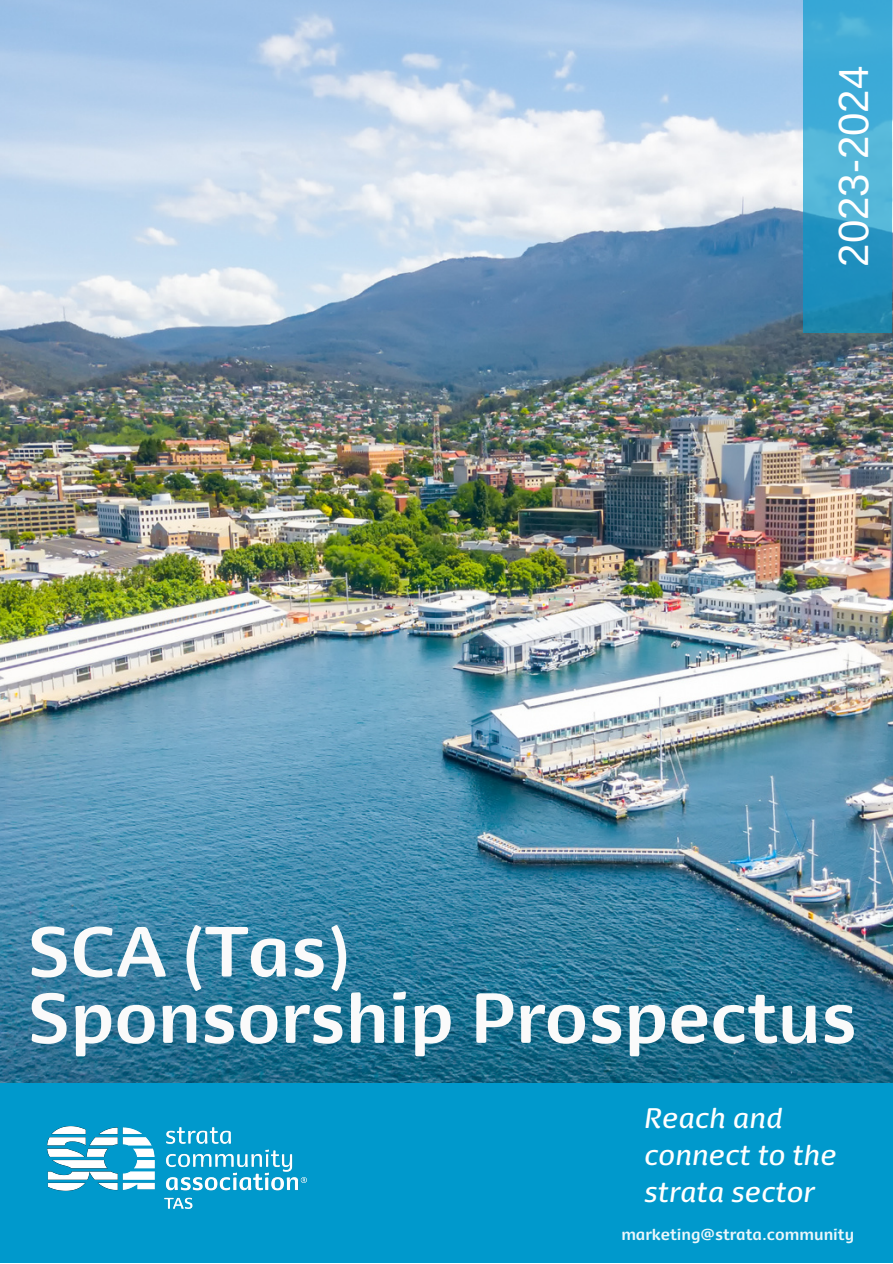
<style>
.page{position:relative;width:893px;height:1264px;background:#fff}
.page>*{position:absolute;margin:0;border:0;box-sizing:border-box;transform-origin:0 0}
.t1{font:700 67.5px "Dancer Pro";color:#fafafa}
.t2{font:42px "Arimo";color:#fff}
.t3{font:italic 27px "Dancer Pro";color:#fff}
.t4{font:700 15px "Dancer Pro";color:#fff}
</style>
<div class="page">
<img style="left:0;top:0;width:892px;height:1083px">
<div style="left:0;top:1083px;width:892px;height:179px;background:#09c"></div>
<img style="left:47px;top:1126px;width:259px;height:82px">
<svg style="left:803px;top:0;width:89px;height:332px;background:#3aa4cd"></svg>
<p class="t2" style="left:830px;top:267px;width:202px;rotate:-90deg">2023-2024</p>
<p class="t1" style="left:27px;top:925px;width:323px">SCA (Tas)</p>
<p class="t1" style="left:27px;top:992px;width:831px">Sponsorship Prospectus</p>
<p class="t3" style="left:643px;top:1107px;width:140px">Reach and</p>
<p class="t3" style="left:643px;top:1144px;width:194px">connect to the</p>
<p class="t3" style="left:643px;top:1182px;width:172px">strata sector</p>
<p class="t4" style="left:621px;top:1229px;width:234px">marketing@strata.community</p>
</div>
